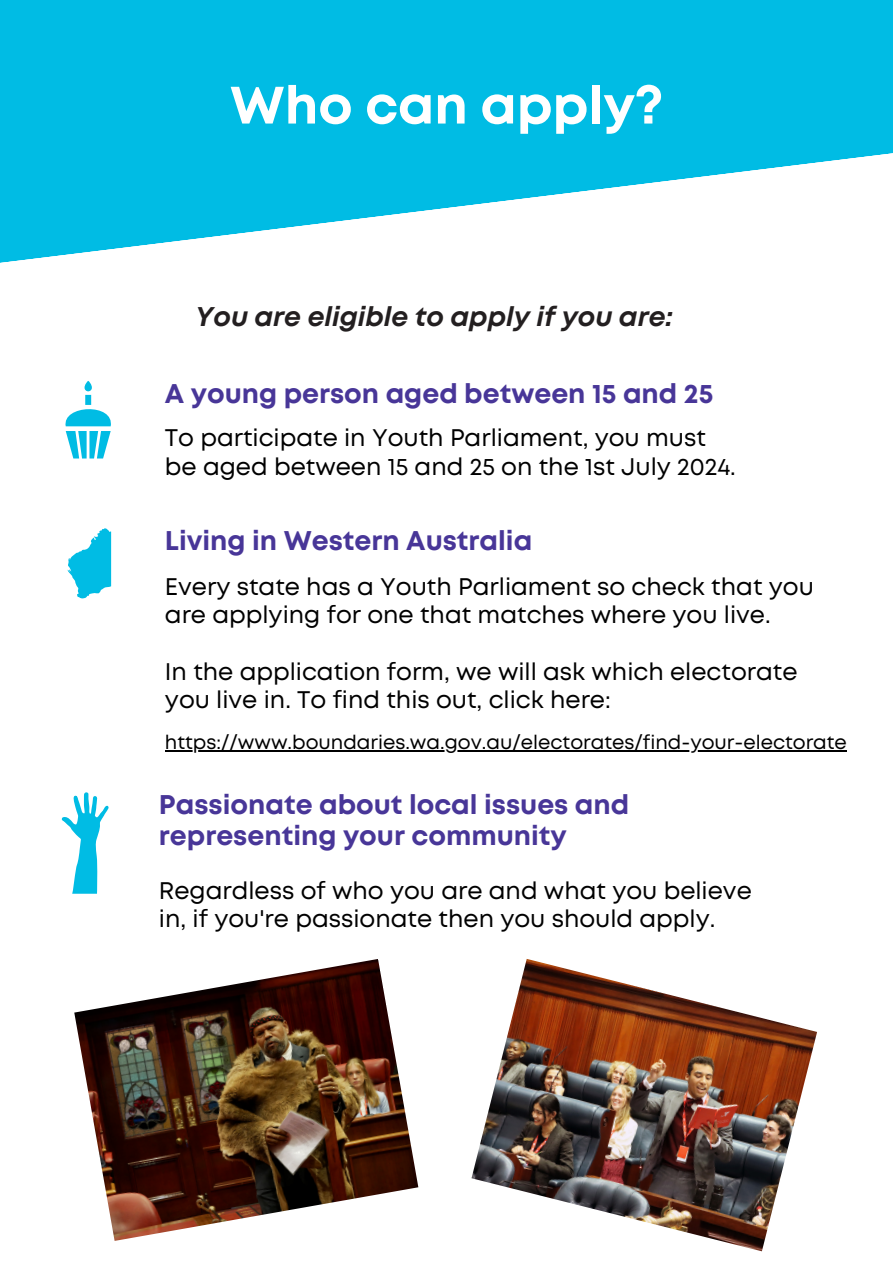
<style>
.page{position:relative;width:893px;height:1264px;background:#fff}
.page>*{position:absolute;margin:0;border:0;box-sizing:border-box;transform-origin:0 0}
.t1{font:700 52.5px "Mont";color:#fff}
.t2{font:700 27px/31.5px "Mont";color:#483698}
.t3{font:italic 700 27px "Mont";color:#231f20}
.t4{font:24px/28.2px "Mont";color:#000}
.t5{font:19.5px "Mont";color:#000}
</style>
<div class="page">
<svg style="left:0;top:0;width:892px;height:263px;fill:#00bce4"></svg>
<svg style="left:68px;top:528px;width:43px;height:70px"></svg>
<svg style="left:65px;top:381px;width:46px;height:77px"></svg>
<svg style="left:62px;top:792px;width:47px;height:101px"></svg>
<img style="left:471px;top:959px;width:346px;height:292px">
<img style="left:74px;top:959px;width:344px;height:281px">
<hr style="left:165px;top:750px;width:681px;height:1px;background:#000">
<p class="t1" style="left:230px;top:85px;width:435px">Who can apply?</p>
<h2 class="t3" style="left:195px;top:306px;width:479px">You are eligible to apply if you are:</h2>
<h3 class="t2" style="left:165px;top:380px;width:550px">A young person aged between 15 and 25</h3>
<h2 class="t4" style="left:165px;top:425px;width:572px">To participate in Youth Parliament, you must be aged between 15 and 25 on the 1st July 2024.</h2>
<p class="t2" style="left:165px;top:527px;width:369px">Living in Western Australia</p>
<h3 class="t4" style="left:165px;top:574px;width:650px">Every state has a Youth Parliament so check that you are applying for one that matches where you live.</h3>
<h3 class="t4" style="left:165px;top:659px;width:634px">In the application form, we will ask which electorate you live in. To find this out, click here:</h3>
<p class="t5" style="left:165px;top:735px;width:683px">https://www.boundaries.wa.gov.au/electorates/find-your-electorate</p>
<p class="t2" style="left:159px;top:790px;width:472px">Passionate about local issues and representing your community</p>
<h2 class="t4" style="left:159px;top:878px;width:594px">Regardless of who you are and what you believe in, if you're passionate then you should apply.</h2>
</div>
